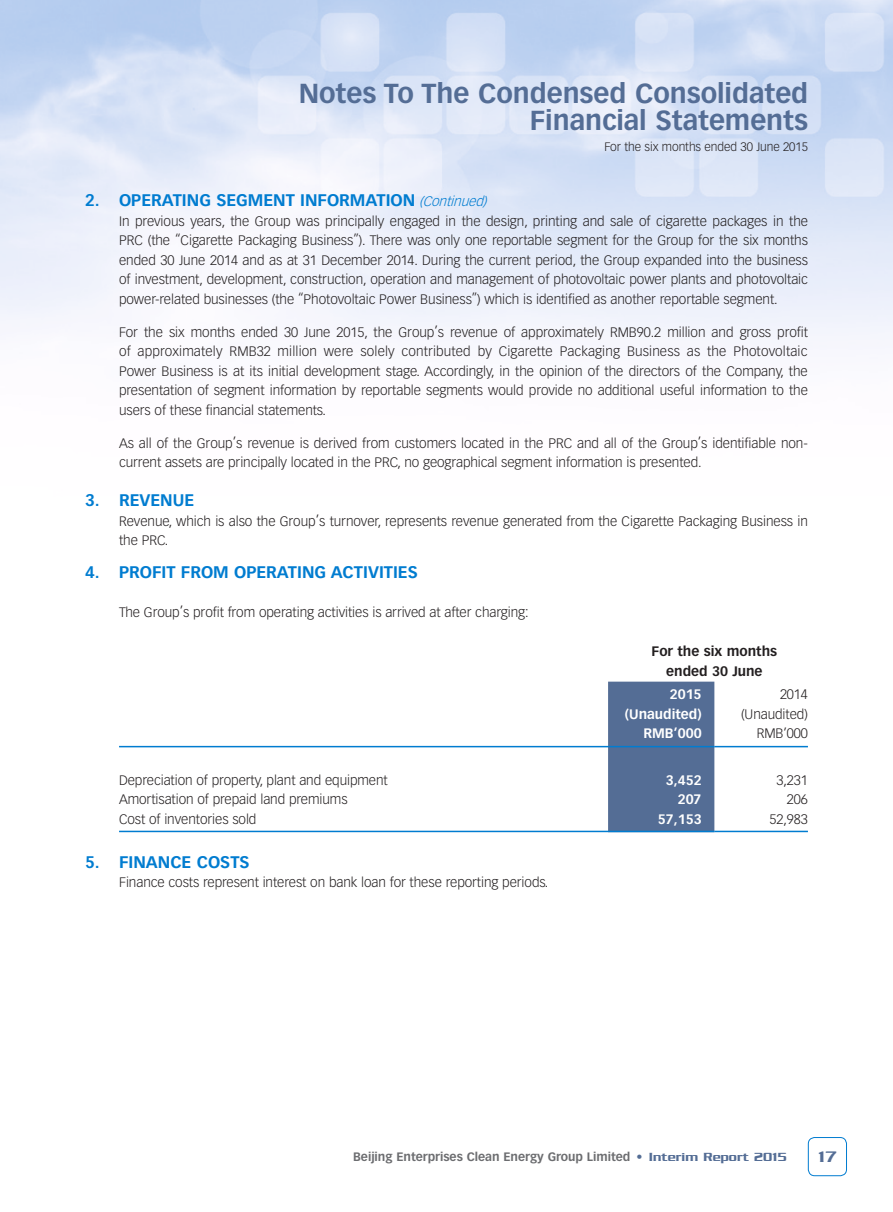
<style>
.page{position:relative;width:893px;height:1212px;background:#fff}
.page>*{position:absolute;margin:0;border:0;box-sizing:border-box;transform-origin:0 0}
.t1{font:700 27px/27px "Vectora LT Std";letter-spacing:-.005em;color:#546d95;text-align:right}
.Heading_1{font:700 16.5px "Vectora LT Std";color:#007cd0}
.t2{font:500 16.5px "Serpentine Std";color:#546d95}
.Body_Text{font:300 13.5px/19.5px "Vectora LT Std";letter-spacing:-.005em;color:#231f20;text-align:justify}
.Body_Text-2{font:700 13.5px "Vectora LT Std";color:#fff}
.Body_Text-3{font:700 13.5px "Vectora LT Std";color:#231f20}
.t3{font:700 12px "Vectora LT Std";letter-spacing:-.005em;color:#6c6d70}
.t4{font:300 12px "Vectora LT Std";letter-spacing:-.005em;color:#231f20}
.s1{font-weight:300;font-style:italic;font-size:13.5px}
.s2{font-weight:300;color:#546d95}
.s3{font-family:"Serpentine Std";font-weight:500;font-size:12.75px;color:#546d95}
</style>
<div class="page">
<img style="left:0;top:0;width:893px;height:1177px">
<div style="left:808px;top:1137px;width:39px;height:39px;border:1px solid #007cd0;border-radius:6px"></div>
<div style="left:608px;top:682px;width:106px;height:149px;background:#546d95"></div>
<hr style="left:119px;top:746px;width:489px;height:1px;background:#007cd0">
<hr style="left:608px;top:746px;width:106px;height:1px;background:#007cd0">
<hr style="left:714px;top:746px;width:94px;height:1px;background:#007cd0">
<hr style="left:119px;top:831px;width:489px;height:1px;background:#007cd0">
<hr style="left:608px;top:831px;width:106px;height:1px;background:#007cd0">
<hr style="left:714px;top:831px;width:94px;height:1px;background:#007cd0">
<h1 class="t1" style="left:299px;top:80px;width:511px">Notes To The Condensed Consolidated<br>Financial Statements</h1>
<p class="t4" style="left:604px;top:140px;width:205px">For the six months ended 30 June 2015</p>
<p class="Heading_1" style="left:85px;top:190px;width:407px">2. OPERATING SEGMENT INFORMATION <span class="s1">(Continued)</span></p>
<p class="Body_Text" style="left:119px;top:211px;width:690px">In previous years, the Group was principally engaged in the design, printing and sale of cigarette packages in the PRC (the “Cigarette Packaging Business”). There was only one reportable segment for the Group for the six months ended 30 June 2014 and as at 31 December 2014. During the current period, the Group expanded into the business of investment, development, construction, operation and management of photovoltaic power plants and photovoltaic power-related businesses (the “Photovoltaic Power Business”) which is identified as another reportable segment.</p>
<p class="Body_Text" style="left:119px;top:322px;width:690px">For the six months ended 30 June 2015, the Group’s revenue of approximately RMB90.2 million and gross profit of approximately RMB32 million were solely contributed by Cigarette Packaging Business as the Photovoltaic Power Business is at its initial development stage. Accordingly, in the opinion of the directors of the Company, the presentation of segment information by reportable segments would provide no additional useful information to the users of these financial statements.</p>
<p class="Body_Text" style="left:119px;top:433px;width:690px">As all of the Group’s revenue is derived from customers located in the PRC and all of the Group’s identifiable non&shy;current assets are principally located in the PRC, no geographical segment information is presented.</p>
<p class="Heading_1" style="left:85px;top:490px;width:111px">3. REVENUE</p>
<p class="Body_Text" style="left:119px;top:511px;width:690px">Revenue, which is also the Group’s turnover, represents revenue generated from the Cigarette Packaging Business in the PRC.</p>
<p class="Heading_1" style="left:85px;top:562px;width:334px">4. PROFIT FROM OPERATING ACTIVITIES</p>
<p class="Body_Text" style="left:119px;top:603px;width:411px">The Group’s profit from operating activities is arrived at after charging:</p>
<p class="Body_Text-3" style="left:652px;top:643px;width:127px">For the six months</p>
<p class="Body_Text-3" style="left:666px;top:663px;width:98px">ended 30 June</p>
<p class="Body_Text-2" style="left:670px;top:686px;width:33px">2015</p>
<p class="Body_Text" style="left:780px;top:685px;width:29px">2014</p>
<p class="Body_Text-2" style="left:625px;top:706px;width:78px">(Unaudited)</p>
<p class="Body_Text" style="left:741px;top:704px;width:68px">(Unaudited)</p>
<p class="Body_Text-2" style="left:643px;top:725px;width:60px">RMB’000</p>
<p class="Body_Text" style="left:757px;top:724px;width:53px">RMB’000</p>
<p class="Body_Text" style="left:119px;top:770px;width:270px">Depreciation of property, plant and equipment</p>
<p class="Body_Text-2" style="left:666px;top:772px;width:37px">3,452</p>
<p class="Body_Text" style="left:777px;top:770px;width:33px">3,231</p>
<p class="Body_Text" style="left:119px;top:790px;width:230px">Amortisation of prepaid land premiums</p>
<p class="Body_Text-2" style="left:678px;top:791px;width:25px">207</p>
<p class="Body_Text" style="left:787px;top:790px;width:22px">206</p>
<p class="Body_Text" style="left:119px;top:809px;width:139px">Cost of inventories sold</p>
<p class="Body_Text-2" style="left:658px;top:811px;width:45px">57,153</p>
<p class="Body_Text" style="left:770px;top:809px;width:40px">52,983</p>
<p class="Heading_1" style="left:85px;top:852px;width:166px">5. FINANCE COSTS</p>
<p class="Body_Text" style="left:119px;top:873px;width:431px">Finance costs represent interest on bank loan for these reporting periods.</p>
<p class="t3" style="left:353px;top:1149px;width:435px">Beijing Enterprises Clean Energy Group Limited <span class="s2">•</span> <span class="s3">Interim Report 2015</span></p>
<p class="t2" style="left:818px;top:1147px;width:20px">17</p>
</div>
